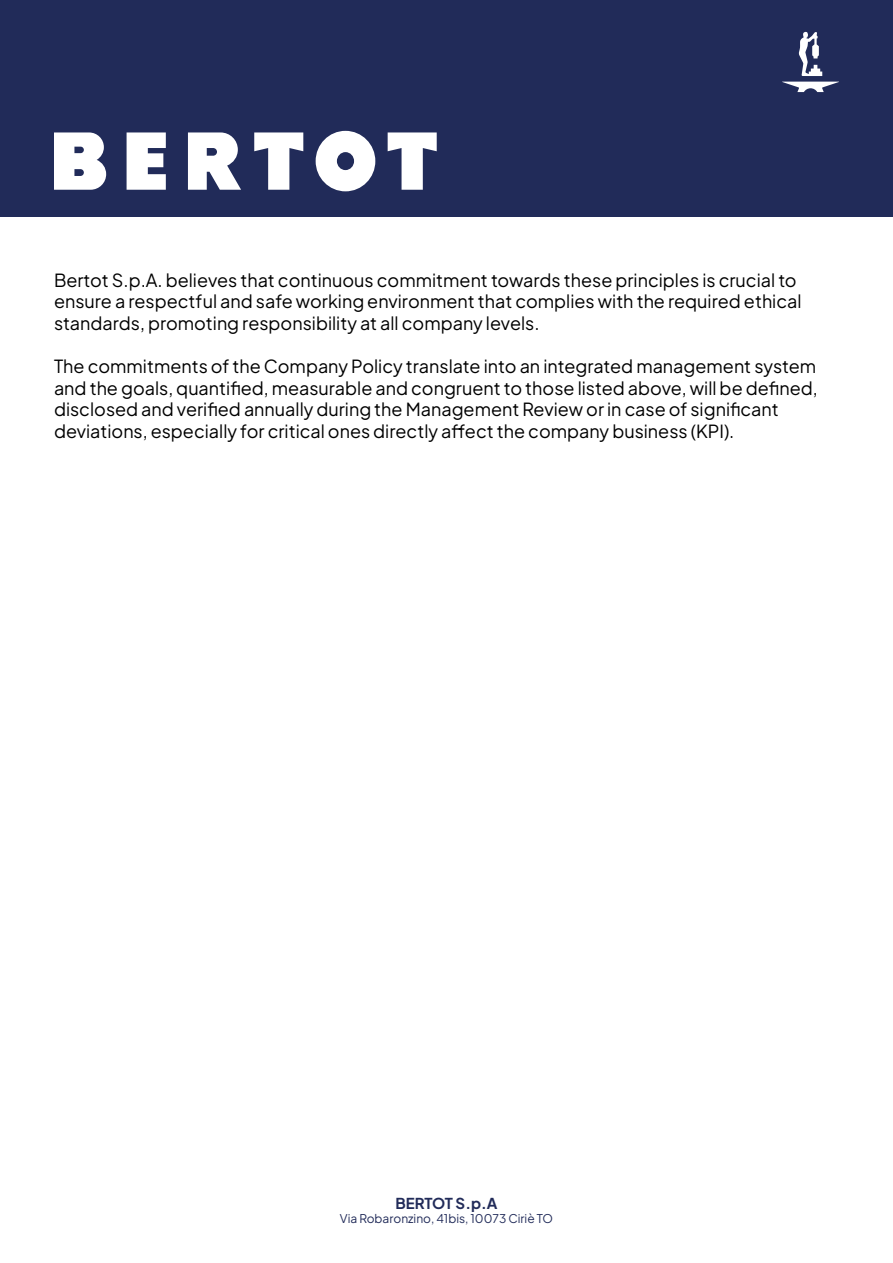
<style>
.page{position:relative;width:893px;height:1263px;background:#fff}
.page>*{position:absolute;margin:0;border:0;box-sizing:border-box;transform-origin:0 0}
.t1{font:18px/21.6px "Plus Jakarta Sans";color:#000}
.t2{font:700 15px "Plus Jakarta Sans";letter-spacing:-.02em;color:#212b59}
.t3{font:12px "Plus Jakarta Sans";color:#212b59}
</style>
<div class="page">
<div style="left:0;top:0;width:893px;height:217px;background:#212b59"></div>
<svg style="left:782px;top:82px;width:57px;height:10px"></svg>
<svg style="left:799px;top:32px;width:23px;height:44px"></svg>
<svg style="left:188px;top:132px;width:53px;height:58px"></svg>
<svg style="left:54px;top:132px;width:52px;height:58px;background:#e3e4ea"></svg>
<svg style="left:127px;top:132px;width:39px;height:58px;background:#e2e3e9"></svg>
<svg style="left:254px;top:132px;width:49px;height:58px"></svg>
<svg style="left:316px;top:131px;width:59px;height:60px"></svg>
<svg style="left:388px;top:132px;width:49px;height:58px"></svg>
<p class="t1" style="left:54px;top:267px;width:749px">Bertot S.p.A. believes that continuous commitment towards these principles is crucial to ensure a respectful and safe working environment that complies with the required ethical standards, promoting responsibility at all company levels.</p>
<p class="t1" style="left:54px;top:354px;width:765px">The commitments of the Company Policy translate into an integrated management system and the goals, quantified, measurable and congruent to those listed above, will be defined, disclosed and verified annually during the Management Review or in case of significant deviations, especially for critical ones directly affect the company business (KPI).</p>
<p class="t2" style="left:396px;top:1190px;width:103px">BERTOT S.p.A</p>
<p class="t3" style="left:340px;top:1209px;width:215px">Via Robaronzino, 41bis, 10073 Ciriè TO</p>
</div>
